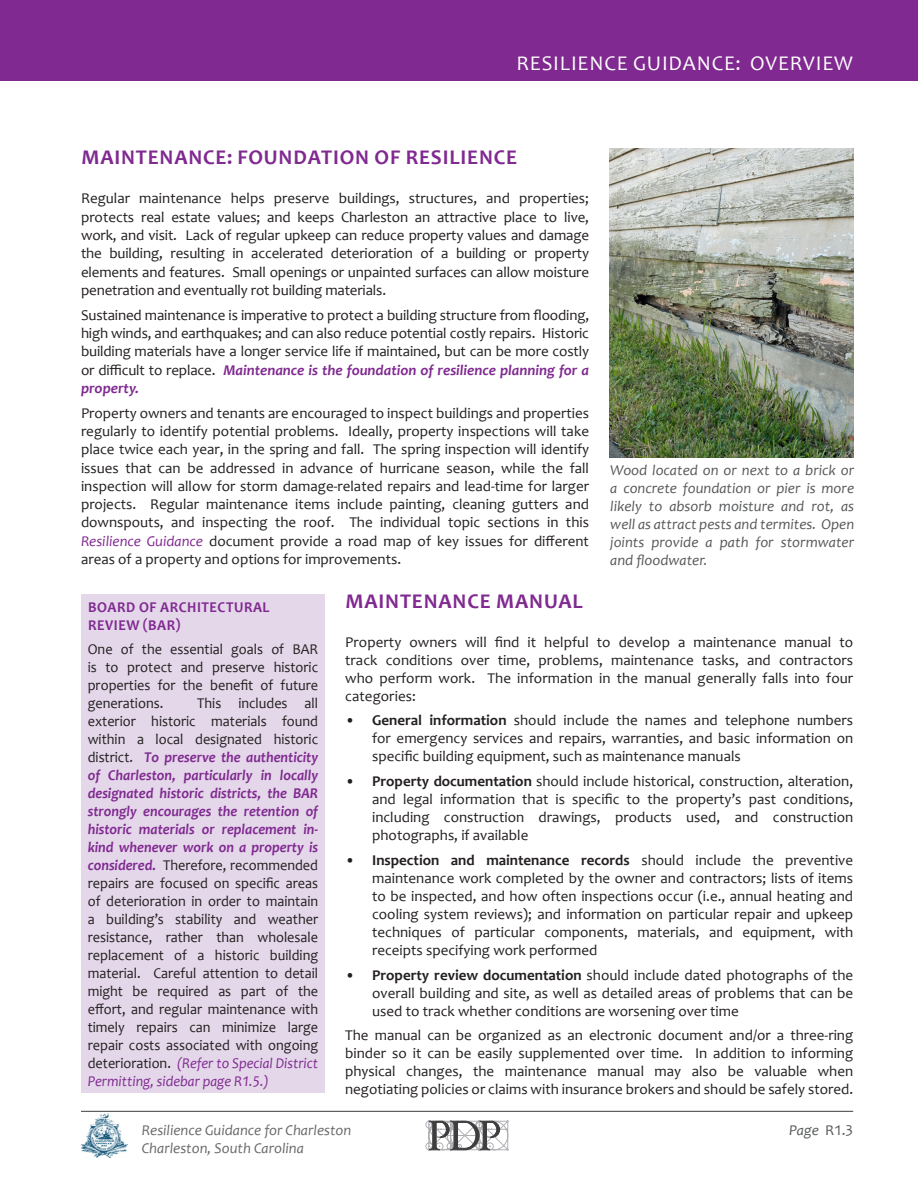
<style>
.page{position:relative;width:918px;height:1188px;background:#fff}
.page>*{position:absolute;margin:0;border:0;box-sizing:border-box;transform-origin:0 0}
.t1{font:700 21px "Candara";letter-spacing:.04em;color:#802990}
.t2{font:21px "Candara";letter-spacing:.04em;color:#fff}
.t3{font:15px/18px "Candara";color:#231f20;text-align:justify}
.t4{font:15px/18px "Candara";color:#231f20;text-align:justify;scale:.95 1}
.t5{font:italic 15px/18px "Candara";color:#57585a;text-align:justify}
.t6{font:italic 15px/18px "Candara";color:#69696c}
.t7{font:700 15px/18px "Candara";letter-spacing:.04em;color:#802990;scale:.95 1}
.s1{font-weight:700;font-style:italic;color:#802990}
.s2{font-style:italic;color:#802990}
.s3{font-weight:700}
.s4{font-style:normal}
</style>
<div class="page">
<img style="left:81px;top:1113px;width:47px;height:45px">
<svg style="left:426px;top:1120px;width:83px;height:31px"></svg>
<div style="left:0;top:0;width:918px;height:81px;background:#802990"></div>
<hr style="left:81px;top:1111px;width:772px;height:1px;background:#3e3e3f">
<div style="left:81px;top:594px;width:244px;height:499px;background:#e3d7e9"></div>
<img style="left:609px;top:148px;width:244px;height:310px">
<h1 class="t2" style="left:516px;top:50px;width:338px">RESILIENCE GUIDANCE: OVERVIEW</h1>
<h1 class="t1" style="left:81px;top:144px;width:437px">MAINTENANCE: FOUNDATION OF RESILIENCE</h1>
<p class="t3" style="left:81px;top:189px;width:510px">Regular maintenance helps preserve buildings, structures, and properties; protects real estate values; and keeps Charleston an attractive place to live, work, and visit. Lack of regular upkeep can reduce property values and damage the building, resulting in accelerated deterioration of a building or property elements and features. Small openings or unpainted surfaces can allow moisture penetration and eventually rot building materials.</p>
<p class="t3" style="left:81px;top:306px;width:510px">Sustained maintenance is imperative to protect a building structure from flooding, high winds, and earthquakes; and can also reduce potential costly repairs. Historic building materials have a longer service life if maintained, but can be more costly or difficult to replace. <span class="s1">Maintenance is the foundation of resilience planning for a property.</span></p>
<p class="t3" style="left:81px;top:404px;width:510px">Property owners and tenants are encouraged to inspect buildings and properties regularly to identify potential problems. Ideally, property inspections will take place twice each year, in the spring and fall. The spring inspection will identify issues that can be addressed in advance of hurricane season, while the fall inspection will allow for storm damage-related repairs and lead-time for larger projects. Regular maintenance items include painting, cleaning gutters and downspouts, and inspecting the roof. The individual topic sections in this <span class="s2">Resilience Guidance</span> document provide a road map of key issues for different areas of a property and options for improvements.</p>
<h1 class="t1" style="left:346px;top:588px;width:239px">MAINTENANCE MANUAL</h1>
<p class="t3" style="left:345px;top:633px;width:510px">Property owners will find it helpful to develop a maintenance manual to track conditions over time, problems, maintenance tasks, and contractors who perform work. The information in the manual generally falls into four categories:</p>
<p class="t3" style="left:372px;top:711px;width:483px;text-indent:-27px">• <span class="s3">General information</span> should include the names and telephone numbers for emergency services and repairs, warranties, and basic information on specific building equipment, such as maintenance manuals</p>
<p class="t3" style="left:372px;top:772px;width:483px;text-indent:-27px">• <span class="s3">Property documentation</span> should include historical, construction, alteration, and legal information that is specific to the property’s past conditions, including construction drawings, products used, and construction photographs, if available</p>
<p class="t3" style="left:372px;top:851px;width:483px;text-indent:-27px">• <span class="s3">Inspection and maintenance records</span> should include the preventive maintenance work completed by the owner and contractors; lists of items to be inspected, and how often inspections occur (i.e., annual heating and cooling system reviews); and information on particular repair and upkeep techniques of particular components, materials, and equipment, with receipts specifying work performed</p>
<p class="t3" style="left:372px;top:966px;width:483px;text-indent:-27px">• <span class="s3">Property review documentation</span> should include dated photographs of the overall building and site, as well as detailed areas of problems that can be used to track whether conditions are worsening over time</p>
<p class="t3" style="left:345px;top:1026px;width:510px">The manual can be organized as an electronic document and/or a three-ring binder so it can be easily supplemented over time. In addition to informing physical changes, the maintenance manual may also be valuable when negotiating policies or claims with insurance brokers and should be safely stored.</p>
<p class="t5" style="left:610px;top:461px;width:245px">Wood located on or next to a brick or a concrete foundation or pier is more likely to absorb moisture and rot, as well as attract pests and termites. Open joints provide a path for stormwater and floodwater.</p>
<p class="t7" style="left:88px;top:598px;width:193px">BOARD OF ARCHITECTURAL<br>REVIEW (BAR)</p>
<p class="t4" style="left:88px;top:640px;width:244px">One of the essential goals of BAR is to protect and preserve historic properties for the benefit of future generations.</p>
<p class="t4" style="left:88px;top:694px;width:244px;text-indent:110px">This includes all exterior historic materials found within a local designated historic district. <span class="s1">To preserve the authenticity of Charleston, particularly in locally designated historic districts, the BAR strongly encourages the retention of historic materials or replacement in&shy;kind whenever work on a property is considered.</span> Therefore, recommended repairs are focused on specific areas of deterioration in order to maintain a building’s stability and weather resistance, rather than wholesale replacement of a historic building material. Careful attention to detail might be required as part of the effort, and regular maintenance with timely repairs can minimize large repair costs associated with ongoing deterioration. <span class="s2">(Refer to Special District Permitting, sidebar page R1.5.)</span></p>
<p class="t6" style="left:142px;top:1121px;width:211px">Resilience Guidance for Charleston<br>Charleston, South Carolina</p>
<p class="t5" style="left:789px;top:1121px;width:66px">Page <span class="s4">R1.3</span></p>
</div>
